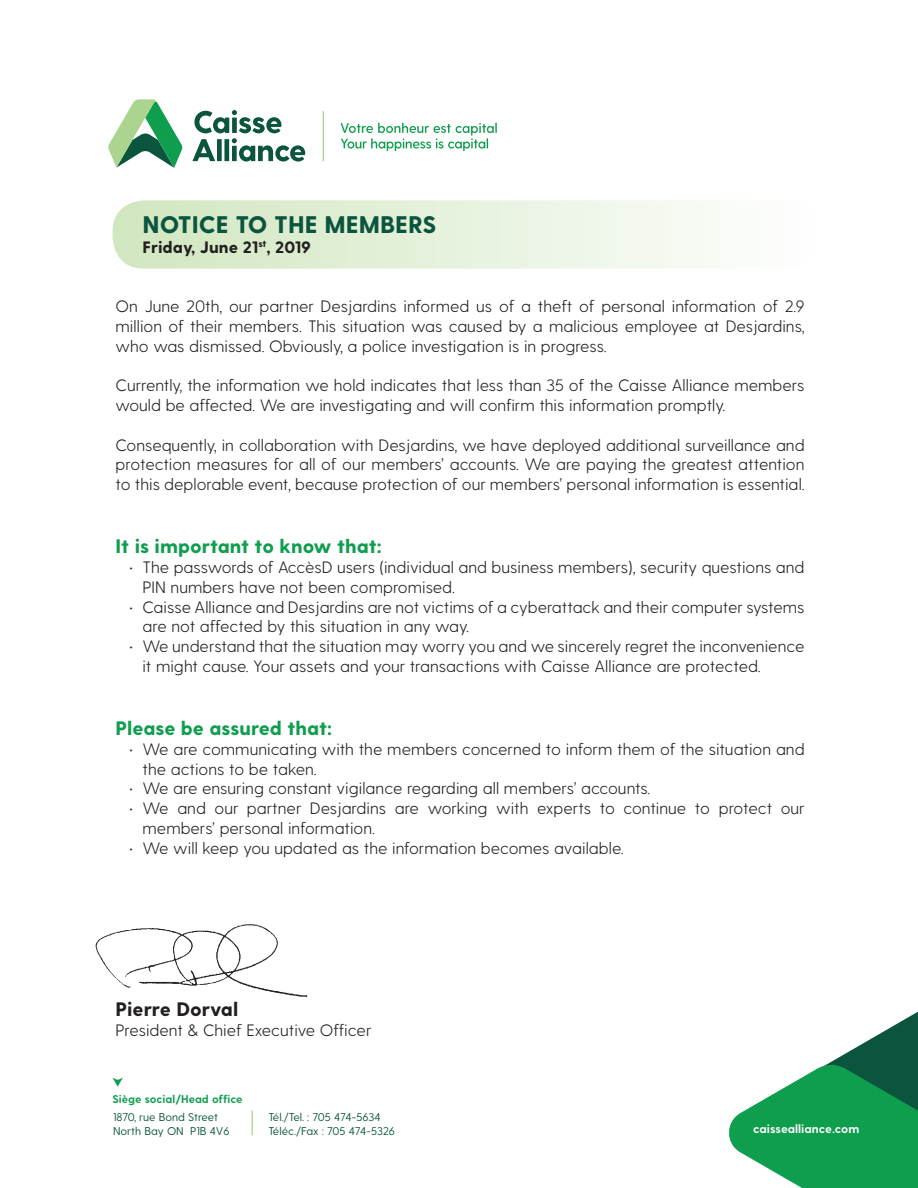
<style>
.page{position:relative;width:918px;height:1188px;background:#fff}
.page>*{position:absolute;margin:0;border:0;box-sizing:border-box;transform-origin:0 0}
.t1{font:800 24px "Greycliff CF";color:#0b553f}
.t2{font:800 19.5px "Greycliff CF";color:#0f9d4e}
.t3{font:800 19.5px "Greycliff CF";color:#231f20}
.t4{font:300 16.5px/19.8px "Greycliff CF";color:#231f20}
.t5{font:800 16.5px "Greycliff CF";color:#231f20}
.t6{font:700 12px "Greycliff CF";color:#fff}
.t7{font:11.25px/13.5px "Greycliff CF";color:#0b553f}
.t8{font:700 11.25px "Greycliff CF";color:#0f9d4e}
</style>
<div class="page">
<div style="left:113px;top:200px;width:704px;height:69px;background:linear-gradient(to right,#d0e6bf,#fefefe);border-radius:32px"></div>
<svg style="left:729px;top:1011px;width:189px;height:177px"></svg>
<hr style="left:251px;top:1111px;width:2px;height:24px;background:#abd58f">
<svg style="left:113px;top:1078px;width:10px;height:9px"></svg>
<svg style="left:193px;top:110px;width:112px;height:52px"></svg>
<svg style="left:108px;top:99px;width:75px;height:69px"></svg>
<hr style="left:323px;top:111px;width:1px;height:50px;background:#abd58f">
<svg style="left:341px;top:123px;width:156px;height:28px"></svg>
<img style="left:95px;top:924px;width:213px;height:74px">
<h1 class="t1" style="left:143px;top:210px;width:295px">NOTICE TO THE MEMBERS</h1>
<p class="t5" style="left:143px;top:237px;width:170px">Friday, June 21<sup>st</sup>, 2019</p>
<p class="t4" style="left:116px;top:297px;width:691px;text-align:justify">On June 20th, our partner Desjardins informed us of a theft of personal information of 2.9 million of their members. This situation was caused by a malicious employee at Desjardins, who was dismissed. Obviously, a police investigation is in progress.</p>
<p class="t4" style="left:116px;top:376px;width:691px">Currently, the information we hold indicates that less than 35 of the Caisse Alliance members would be affected. We are investigating and will confirm this information promptly.</p>
<p class="t4" style="left:116px;top:435px;width:691px;text-align:justify">Consequently, in collaboration with Desjardins, we have deployed additional surveillance and protection measures for all of our members’ accounts. We are paying the greatest attention to this deplorable event, because protection of our members’ personal information is essential.</p>
<p class="t2" style="left:116px;top:535px;width:268px">It is important to know that:</p>
<p class="t4" style="left:143px;top:558px;width:664px;text-indent:-13px">• The passwords of AccèsD users (individual and business members), security questions and<br>PIN numbers have not been compromised.</p>
<p class="t4" style="left:143px;top:597px;width:663px;text-indent:-13px">• Caisse Alliance and Desjardins are not victims of a cyberattack and their computer systems are not affected by this situation in any way.</p>
<p class="t4" style="left:143px;top:637px;width:664px;text-indent:-13px">• We understand that the situation may worry you and we sincerely regret the inconvenience it might cause. Your assets and your transactions with Caisse Alliance are protected.</p>
<p class="t2" style="left:116px;top:716px;width:218px">Please be assured that:</p>
<p class="t4" style="left:143px;top:739px;width:664px;text-indent:-13px">• We are communicating with the members concerned to inform them of the situation and the actions to be taken.</p>
<p class="t4" style="left:129px;top:779px;width:523px">• We are ensuring constant vigilance regarding all members’ accounts.</p>
<p class="t4" style="left:143px;top:799px;width:664px;text-indent:-13px">• We and our partner Desjardins are working with experts to continue to protect our members’ personal information.</p>
<p class="t4" style="left:129px;top:838px;width:496px">• We will keep you updated as the information becomes available.</p>
<p class="t3" style="left:116px;top:997px;width:124px">Pierre Dorval</p>
<p class="t4" style="left:116px;top:1020px;width:257px">President &amp; Chief Executive Officer</p>
<p class="t8" style="left:112px;top:1092px;width:132px">Siège social/Head office</p>
<p class="t7" style="left:268px;top:1111px;width:128px">Tél./Tel. : 705 474-5634<br>Téléc./Fax : 705 474-5326</p>
<p class="t7" style="left:113px;top:1111px;width:118px">1870, rue Bond Street<br>North Bay ON P1B 4V6</p>
<p class="t6" style="left:753px;top:1122px;width:108px">caissealliance.com</p>
</div>
